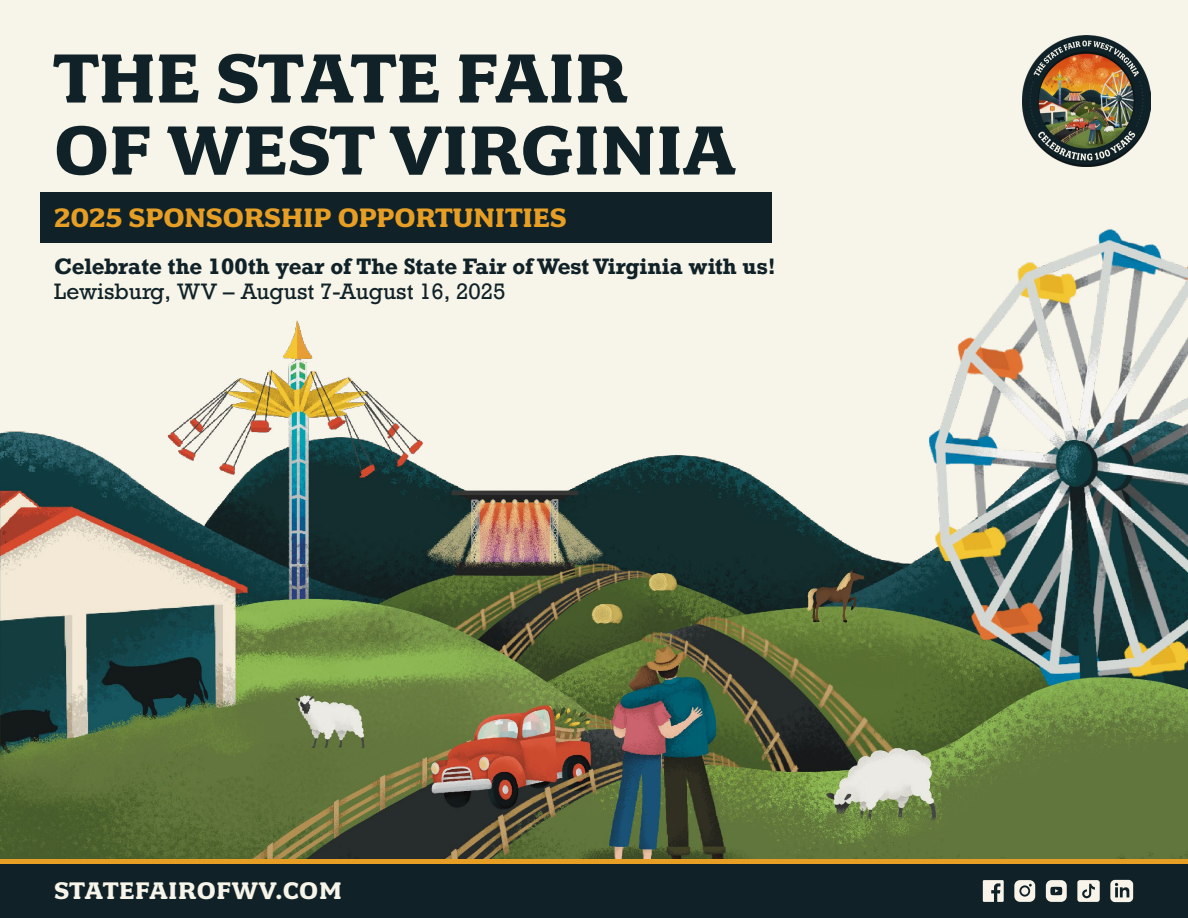
<style>
.page{position:relative;width:1188px;height:918px;background:#fff}
.page>*{position:absolute;margin:0;border:0;box-sizing:border-box;transform-origin:0 0}
.t1{font:700 78px/72px "Fairplex Wide OT";color:#102228}
.t2{font:700 30px "Fairplex Wide OT";color:#e79e24}
.t3{font:700 27px "Fairplex Wide OT";letter-spacing:.025em;color:#f7f4e9}
.t4{font:700 21px "Rockwell";color:#102228}
.t5{font:21px "Rockwell";color:#102228}
</style>
<div class="page">
<img style="left:0;top:0;width:1188px;height:860px">
<div style="left:0;top:864px;width:1188px;height:54px;background:#102228"></div>
<hr style="left:0;top:860px;width:1188px;height:4px;background:#e79e24">
<svg style="left:983px;top:880px;width:21px;height:22px"></svg>
<svg style="left:1077px;top:880px;width:23px;height:22px"></svg>
<svg style="left:1110px;top:880px;width:23px;height:22px"></svg>
<svg style="left:1014px;top:880px;width:21px;height:22px"></svg>
<svg style="left:1046px;top:880px;width:21px;height:22px"></svg>
<img style="left:1023px;top:36px;width:128px;height:130px">
<div style="left:40px;top:193px;width:731px;height:50px;background:#102228"></div>
<h1 class="t1" style="left:54px;top:41px;width:683px">THE STATE FAIR<br>OF WEST VIRGINIA</h1>
<h2 class="t2" style="left:54px;top:200px;width:514px">2025 SPONSORSHIP OPPORTUNITIES</h2>
<p class="t4" style="left:54px;top:253px;width:723px">Celebrate the 100th year of The State Fair of West Virginia with us!</p>
<p class="t5" style="left:54px;top:278px;width:453px">Lewisburg, WV – August 7-August 16, 2025</p>
<p class="t3" style="left:54px;top:875px;width:289px">STATEFAIROFWV.COM</p>
</div>
